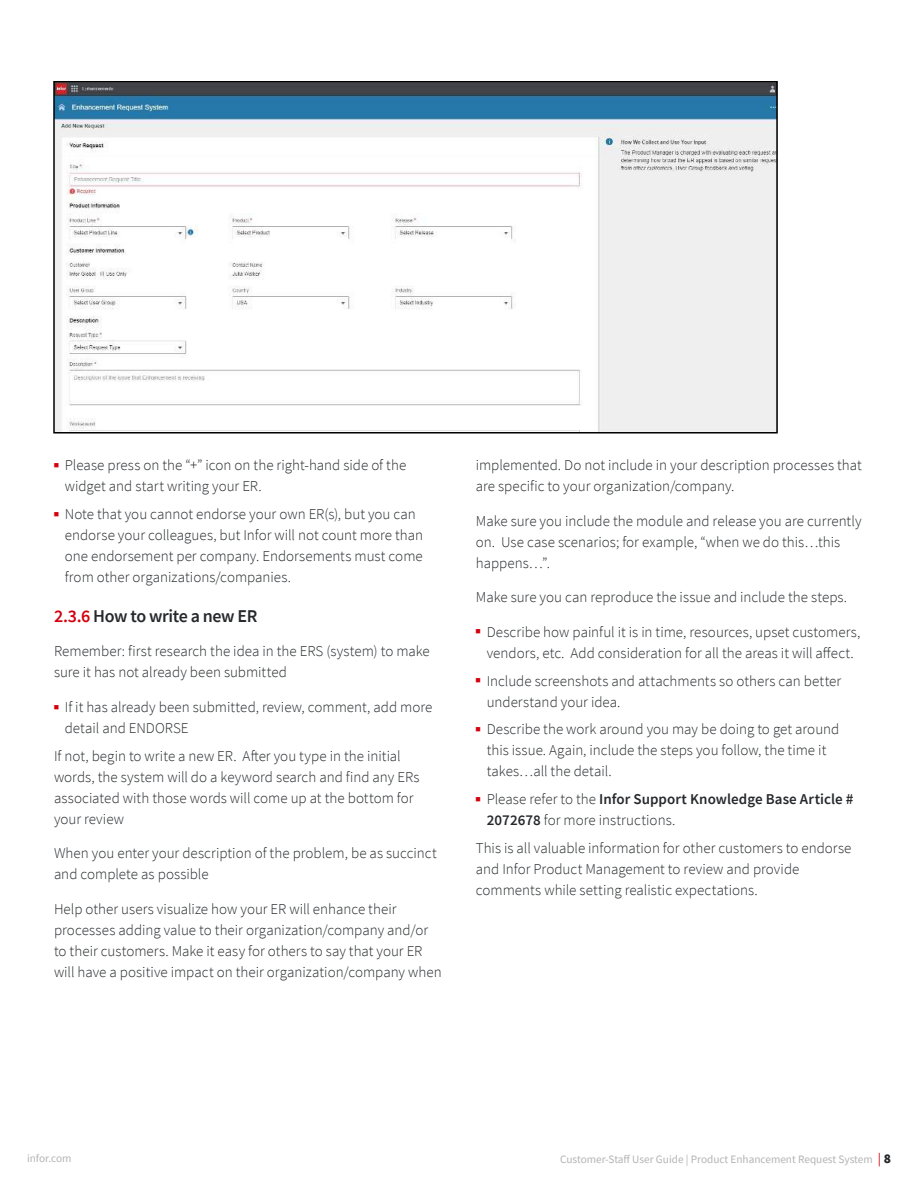
<style>
.page{position:relative;width:918px;height:1188px;background:#fff}
.page>*{position:absolute;margin:0;border:0;box-sizing:border-box;transform-origin:0 0}
.t1{font:600 18px "Source Sans Pro";letter-spacing:-.025em;color:#26292c}
.t2{font:300 15px/21px "Source Sans Pro";color:#26292c}
.t3{font:600 15px/21px "Source Sans Pro";letter-spacing:.005em;color:#26292c}
.t4{font:11.25px "Source Sans Pro";color:#b3b3b3}
.s1{color:#d5000e}
.s2{font-weight:300}
.s3{font-size:13.5px;color:#d5000e}
.s4{font-weight:900;font-size:13.5px;color:#26292c}
</style>
<div class="page">
<img style="left:56px;top:84px;width:719px;height:347px">
<div style="left:53px;top:81px;width:725px;height:353px;border:2px solid #000"></div>
<p class="t2" style="left:65px;top:455px;width:343px;text-indent:-11px"><sup>■</sup> Please press on the “+” icon on the right-hand side of the widget and start writing your ER.</p>
<p class="t2" style="left:65px;top:504px;width:360px;text-indent:-11px"><sup>■</sup> Note that you cannot endorse your own ER(s), but you can endorse your colleagues, but Infor will not count more than one endorsement per company. Endorsements must come from other organizations/companies.</p>
<p class="t1" style="left:54px;top:604px;width:205px"><span class="s1">2.3.6</span> How to write a new ER</p>
<p class="t2" style="left:54px;top:641px;width:377px">Remember: first research the idea in the ERS (system) to make sure it has not already been submitted</p>
<p class="t2" style="left:65px;top:696px;width:369px;text-indent:-11px"><sup>■</sup> If it has already been submitted, review, comment, add more detail and ENDORSE</p>
<p class="t2" style="left:54px;top:745px;width:367px">If not, begin to write a new ER. After you type in the initial words, the system will do a keyword search and find any ERs associated with those words will come up at the bottom for your review</p>
<p class="t2" style="left:54px;top:843px;width:384px">When you enter your description of the problem, be as succinct and complete as possible</p>
<p class="t2" style="left:54px;top:898px;width:389px">Help other users visualize how your ER will enhance their processes adding value to their organization/company and/or to their customers. Make it easy for others to say that your ER will have a positive impact on their organization/company when</p>
<p class="t2" style="left:476px;top:455px;width:387px">implemented. Do not include in your description processes that are specific to your organization/company.</p>
<p class="t2" style="left:476px;top:510px;width:387px">Make sure you include the module and release you are currently on. Use case scenarios; for example, “when we do this…this happens…”.</p>
<p class="t2" style="left:476px;top:587px;width:373px">Make sure you can reproduce the issue and include the steps.</p>
<p class="t2" style="left:476px;top:621px;width:386px;text-align:center"><sup>■</sup> Describe how painful it is in time, resources, upset customers, vendors, etc. Add consideration for all the areas it will affect.</p>
<p class="t2" style="left:487px;top:670px;width:356px;text-indent:-11px"><sup>■</sup> Include screenshots and attachments so others can better understand your idea.</p>
<p class="t2" style="left:487px;top:719px;width:354px;text-indent:-11px"><sup>■</sup> Describe the work around you may be doing to get around this issue. Again, include the steps you follow, the time it takes…all the detail.</p>
<p class="t3" style="left:487px;top:788px;width:368px;text-indent:-11px"><sup>■</sup> <span class="s2">Please refer to the</span> Infor Support Knowledge Base Article #<br>2072678 <span class="s2">for more instructions.</span></p>
<p class="t2" style="left:476px;top:837px;width:377px">This is all valuable information for other customers to endorse and Infor Product Management to review and provide comments while setting realistic expectations.</p>
<p class="t4" style="left:27px;top:1152px;width:46px">infor.com</p>
<p class="t4" style="left:560px;top:1152px;width:332px">Customer-Staff User Guide | Product Enhancement Request System <span class="s3">|</span> <span class="s4">8</span></p>
</div>
